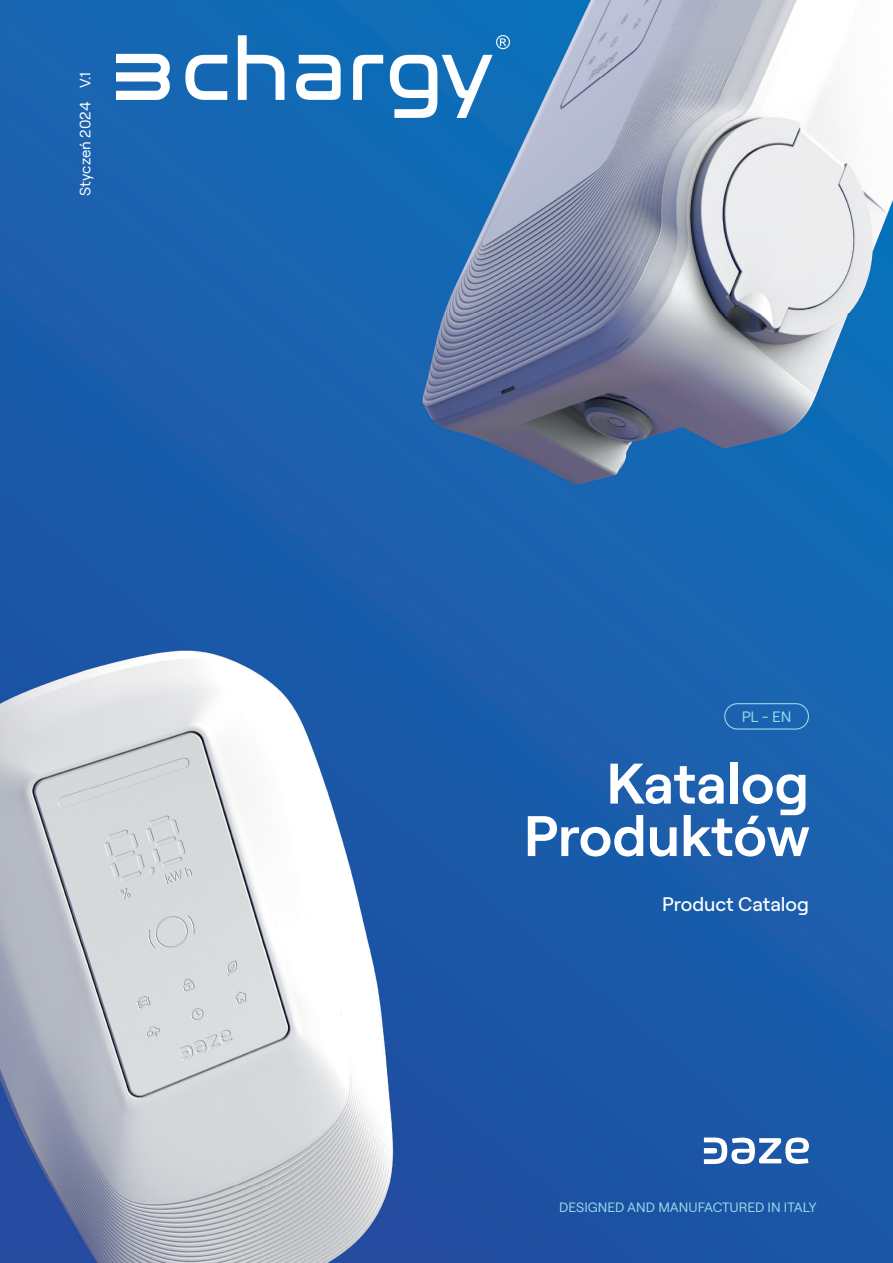
<style>
.page{position:relative;width:893px;height:1263px;background:#fff}
.page>*{position:absolute;margin:0;border:0;box-sizing:border-box;transform-origin:0 0}
.t1{font:600 57px/52.5px "Roobert";color:#fff;text-align:right}
.t2{font:500 19.5px "Roobert";color:#fff}
.t3{font:15px "Roobert";color:#fff}
.t4{font:15px "Roobert";color:#9ad9e6}
.t5{font:13.5px "Roobert";color:#9ad9e6}
</style>
<div class="page">
<img style="left:0;top:0;width:893px;height:1263px">
<div style="left:724px;top:703px;width:85px;height:27px;border:1px solid #9ad9e6;border-radius:13px"></div>
<svg style="left:704px;top:1137px;width:105px;height:27px"></svg>
<img style="left:117px;top:36px;width:393px;height:81px">
<p class="t3" style="left:75px;top:196px;width:125px;rotate:-90deg">Styczeń 2024 V.1</p>
<p class="t4" style="left:742px;top:706px;width:51px">PL - EN</p>
<p class="t1" style="left:524px;top:754px;width:288px">Katalog<br>Produktów</p>
<p class="t2" style="left:662px;top:890px;width:148px">Product Catalog</p>
<p class="t5" style="left:559px;top:1198px;width:259px">DESIGNED AND MANUFACTURED IN ITALY</p>
</div>
